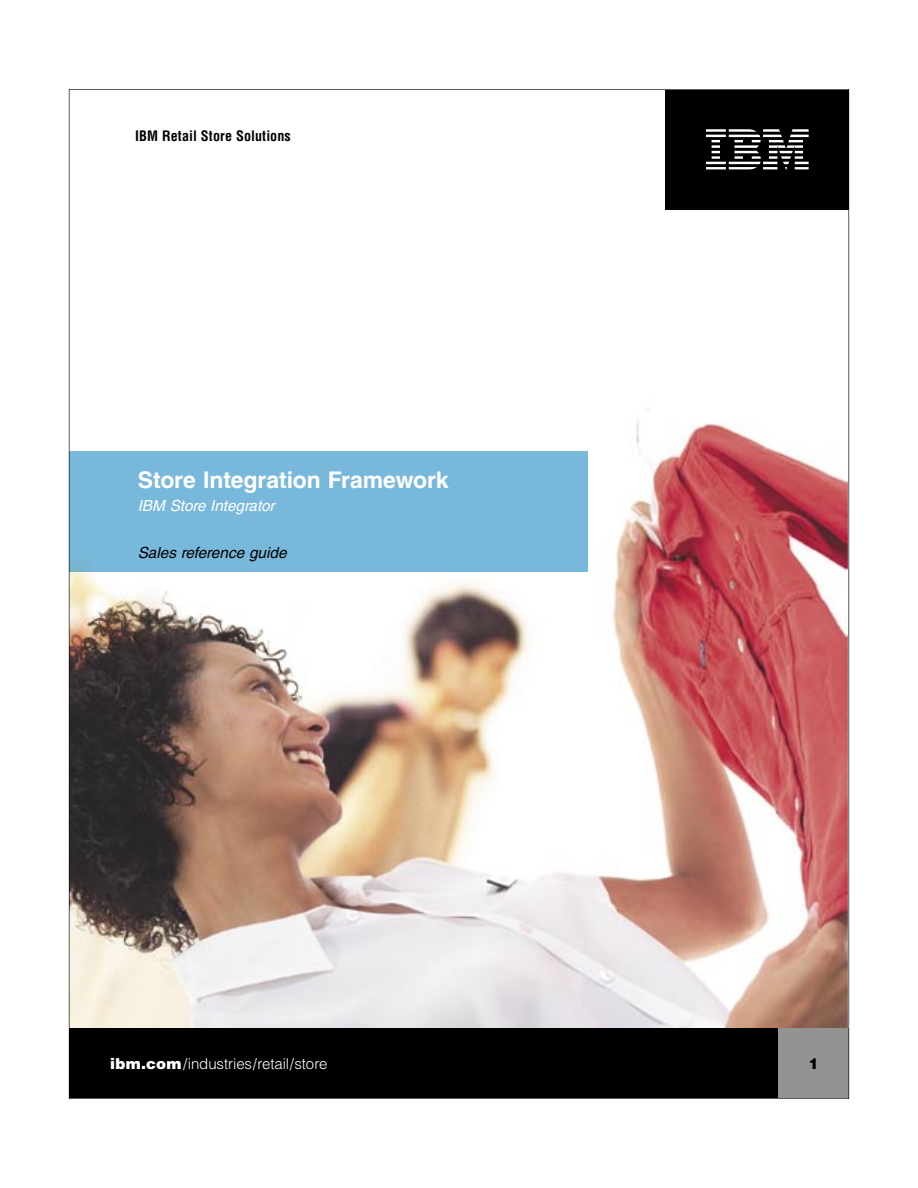
<style>
.page{position:relative;width:918px;height:1188px;background:#fff}
.page>*{position:absolute;margin:0;border:0;box-sizing:border-box;transform-origin:0 0}
.t1{font:700 22.95px "Helvetica";letter-spacing:-.005em;color:#fff}
.t2{font:italic 15.3px "Helvetica";color:#000}
.t3{font:italic 15.3px "Helvetica";letter-spacing:-.005em;color:#fff}
.t4{font:300 15px "Helvetica";letter-spacing:-.005em;color:#fff}
.t5{font:900 15px "Helvetica";color:#000}
.t6{font:700 condensed 14.1px "Helvetica";letter-spacing:.005em;color:#000}
.s1{font-weight:900}
</style>
<div class="page">
<img style="left:70px;top:90px;width:778px;height:938px">
<div style="left:70px;top:451px;width:517px;height:121px;background:#78b8db"></div>
<div style="left:69px;top:1028px;width:780px;height:71px;background:#000"></div>
<div style="left:666px;top:89px;width:183px;height:121px;background:#000"></div>
<svg style="left:706px;top:129px;width:103px;height:40px"></svg>
<div style="left:778px;top:1028px;width:71px;height:71px;background:#939393"></div>
<hr style="left:69px;top:89px;width:1px;height:1010px;background:#000">
<hr style="left:69px;top:1098px;width:780px;height:1px;background:#000">
<hr style="left:849px;top:89px;width:1px;height:1010px;background:#000">
<hr style="left:69px;top:89px;width:780px;height:1px;background:#000">
<p class="t6" style="left:135px;top:127px;width:157px">IBM Retail Store Solutions</p>
<h1 class="t1" style="left:138px;top:466px;width:312px">Store Integration Framework</h1>
<p class="t3" style="left:138px;top:497px;width:139px">IBM Store Integrator</p>
<p class="t2" style="left:138px;top:544px;width:151px">Sales reference guide</p>
<p class="t4" style="left:110px;top:1055px;width:219px"><span class="s1">ibm.com</span>/industries/retail/store</p>
<p class="t5" style="left:809px;top:1054px;width:12px">1</p>
</div>
